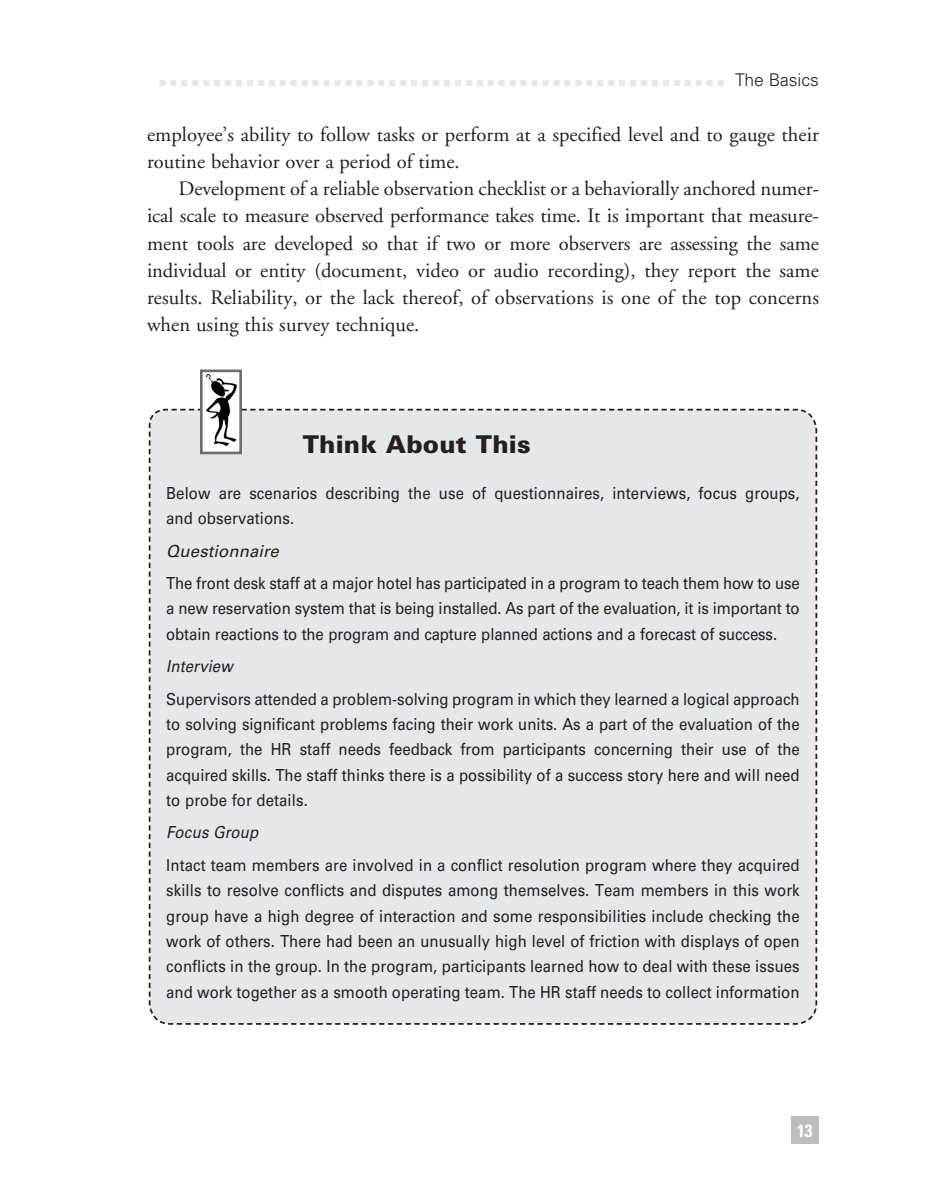
<style>
.page{position:relative;width:945px;height:1197px;background:#fff}
.page>*{position:absolute;margin:0;border:0;box-sizing:border-box;transform-origin:0 0}
.TAT_HD{font:900 24.5px "Univers";letter-spacing:.005em;color:#231f20}
.TX{font:20.65px/27.1px "Adobe Garamond";letter-spacing:.005em;color:#231f20;text-align:justify}
.TXF{font:20.65px/27.1px "Adobe Garamond";letter-spacing:.005em;color:#231f20}
.t1{font:300 17.5px "Univers";color:#231f20}
.t2{font:700 condensed 17.5px "Univers";color:#fff}
.BR_TX{font:16.62px/25.4px "Univers";letter-spacing:.005em;color:#231f20;text-align:justify;scale:.9 1}
.BR_TX-2{font:italic 16.62px "Univers";letter-spacing:.005em;color:#231f20;scale:.9 1}
.BR_TX-3{font:italic 16.62px "Univers";letter-spacing:.005em;color:#231f20}
.s1{color:#e6e7e9}
</style>
<div class="page">
<div style="left:791px;top:1116px;width:28px;height:28px;background:#bcbdc0"></div>
<div style="left:148px;top:408px;width:670px;height:617px;background:#e6e7e9"></div>
<img style="left:204px;top:374px;width:34px;height:76px">
<div style="left:200px;top:370px;width:42px;height:84px;border:3px solid #6c6d70"></div>
<p class="t1" style="left:159px;top:70px;width:661px"><span class="s1">■■■■■■■■■■■■■■■■■■■■■■■■■■■■■■■■■■■■■■■■■■■■■■■■■■■■</span> The Basics</p>
<p class="TXF" style="left:147px;top:121px;width:674px">employee’s ability to follow tasks or perform at a specified level and to gauge their routine behavior over a period of time.</p>
<p class="TX" style="left:147px;top:176px;width:674px;text-indent:32px">Development of a reliable observation checklist or a behaviorally anchored numer&shy;ical scale to measure observed performance takes time. It is important that measure&shy;ment tools are developed so that if two or more observers are assessing the same individual or entity (document, video or audio recording), they report the same results. Reliability, or the lack thereof, of observations is one of the top concerns when using this survey technique.</p>
<p class="TAT_HD" style="left:303px;top:428px;width:230px">Think About This</p>
<p class="BR_TX" style="left:166px;top:480px;width:705px">Below are scenarios describing the use of questionnaires, interviews, focus groups, and observations.</p>
<p class="BR_TX-3" style="left:166px;top:541px;width:114px">Questionnaire</p>
<p class="BR_TX" style="left:166px;top:571px;width:705px">The front desk staff at a major hotel has participated in a program to teach them how to use a new reservation system that is being installed. As part of the evaluation, it is important to obtain reactions to the program and capture planned actions and a forecast of success.</p>
<p class="BR_TX-2" style="left:166px;top:656px;width:76px">Interview</p>
<p class="BR_TX" style="left:166px;top:686px;width:705px">Supervisors attended a problem-solving program in which they learned a logical approach to solving significant problems facing their work units. As a part of the evaluation of the program, the HR staff needs feedback from participants concerning their use of the acquired skills. The staff thinks there is a possibility of a success story here and will need to probe for details.</p>
<p class="BR_TX-2" style="left:166px;top:823px;width:104px">Focus Group</p>
<p class="BR_TX" style="left:166px;top:852px;width:705px">Intact team members are involved in a conflict resolution program where they acquired skills to resolve conflicts and disputes among themselves. Team members in this work group have a high degree of interaction and some responsibilities include checking the work of others. There had been an unusually high level of friction with displays of open conflicts in the group. In the program, participants learned how to deal with these issues and work together as a smooth operating team. The HR staff needs to collect information</p>
<p class="t2" style="left:797px;top:1120px;width:17px">13</p>
</div>
